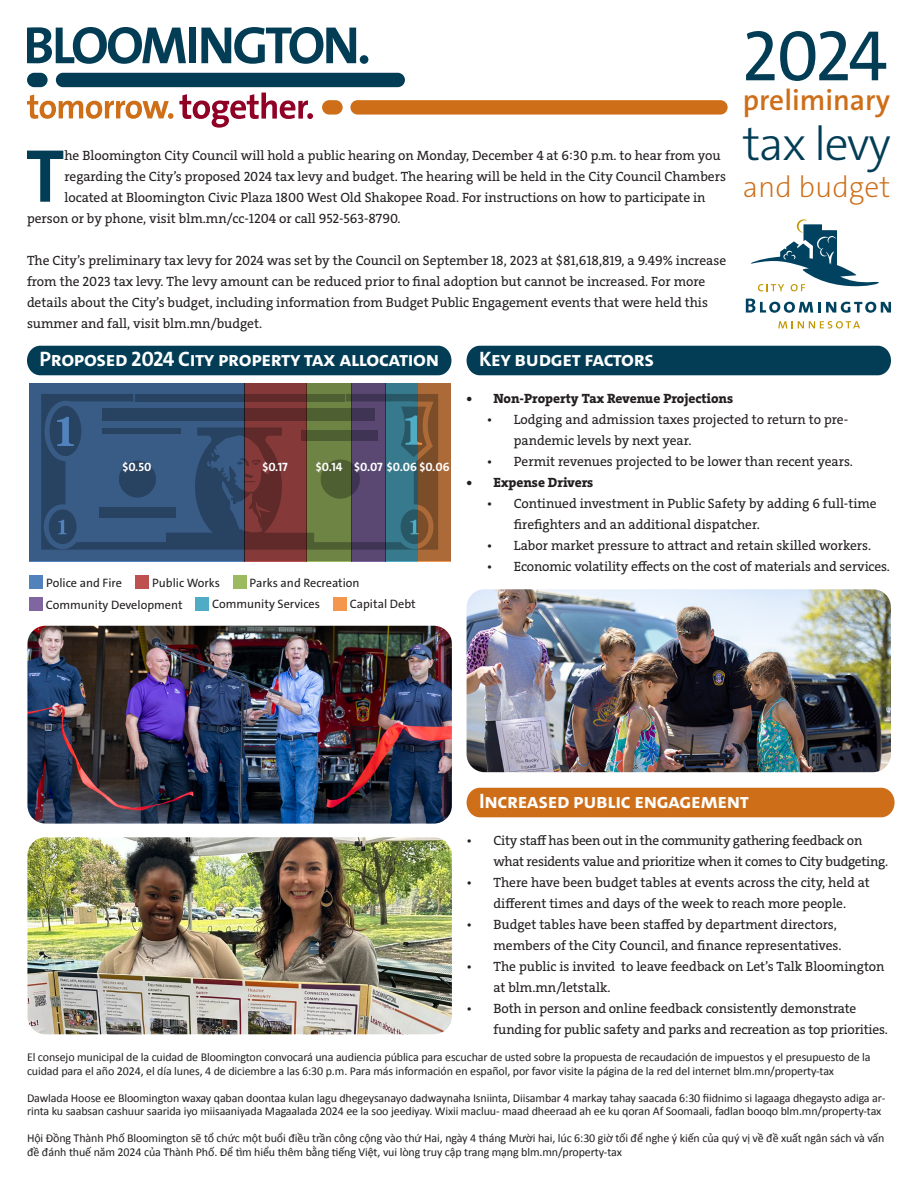
<style>
.page{position:relative;width:918px;height:1188px;background:#fff}
.page>*{position:absolute;margin:0;border:0;box-sizing:border-box;transform-origin:0 0}
.t1{font:700 75.75px "The Sans";color:#023d55}
.t2{font:72px "The Sans";color:#023d55}
.t3{font:300 47.55px "The Sans";letter-spacing:-.025em;color:#023d55}
.t4{font:200 29.7px "The Sans";color:#ce6e18}
.t5{font:600 29.4px "The Sans";color:#ce6e18}
.HED{font:700 21px "The Sans";letter-spacing:-.02em;color:#fff}
.t6{font:13.5px/21px "The Serif";letter-spacing:-.005em;color:#231f20}
.t7{font:800 13.5px "The Serif";color:#231f20}
.HED-2{font:12.15px "The Sans";color:#231f20}
.HED-3{font:700 12.15px "The Sans";color:#fff}
.t8{font:12px/13.5px "Calibri";letter-spacing:-.01em;color:#231f20}
</style>
<div class="page">
<img style="left:467px;top:589px;width:424px;height:183px">
<img style="left:27px;top:837px;width:425px;height:197px">
<img style="left:27px;top:626px;width:425px;height:198px">
<div style="left:467px;top:788px;width:428px;height:29px;background:#ce6e18;border-radius:14px"></div>
<div style="left:467px;top:346px;width:424px;height:29px;background:#023d55;border-radius:14px"></div>
<div style="left:27px;top:346px;width:424px;height:29px;background:#023d55;border-radius:14px"></div>
<svg style="left:27px;top:95px;width:146px;height:24px"></svg>
<svg style="left:179px;top:93px;width:134px;height:35px"></svg>
<div style="left:350px;top:100px;width:378px;height:15px;background:#ce6e18;border-radius:7px"></div>
<div style="left:56px;top:73px;width:349px;height:14px;background:#023d55;border-radius:7px"></div>
<div style="left:27px;top:73px;width:21px;height:14px;background:#023d55;border-radius:7px"></div>
<div style="left:322px;top:100px;width:21px;height:15px;background:#ce6e18;border-radius:7px"></div>
<svg style="left:27px;top:27px;width:159px;height:37px"></svg>
<div style="left:189px;top:28px;width:7px;height:35px;background:#023d55"></div>
<svg style="left:201px;top:27px;width:155px;height:37px"></svg>
<div style="left:360px;top:55px;width:8px;height:9px;background:#023d55;border-radius:50%"></div>
<svg style="left:778px;top:321px;width:82px;height:8px"></svg>
<svg style="left:745px;top:219px;width:146px;height:94px"></svg>
<svg style="left:29px;top:383px;width:215px;height:178px;background:#325278"></svg>
<svg style="left:244px;top:383px;width:62px;height:178px;background:#733132"></svg>
<svg style="left:306px;top:383px;width:45px;height:178px;background:#62743c"></svg>
<svg style="left:386px;top:383px;width:32px;height:178px;background:#347385"></svg>
<svg style="left:418px;top:383px;width:33px;height:178px;background:#975d32"></svg>
<svg style="left:351px;top:383px;width:35px;height:178px;background:#514269"></svg>
<div style="left:30px;top:575px;width:13px;height:14px;background:#5182bb"></div>
<div style="left:196px;top:597px;width:13px;height:13px;background:#50acc4"></div>
<div style="left:333px;top:597px;width:13px;height:13px;background:#f5964f"></div>
<div style="left:233px;top:575px;width:13px;height:14px;background:#9cba5f"></div>
<div style="left:136px;top:575px;width:13px;height:14px;background:#be5150"></div>
<div style="left:29px;top:598px;width:14px;height:13px;background:#8066a0"></div>
<p class="t1" style="left:26px;top:127px;width:40px">T</p>
<p class="t6" style="left:64px;top:145px;width:658px">he Bloomington City Council will hold a public hearing on Monday, December 4 at 6:30 p.m. to hear from you</p>
<p class="t6" style="left:64px;top:166px;width:663px">regarding the City’s proposed 2024 tax levy and budget. The hearing will be held in the City Council Chambers</p>
<p class="t6" style="left:64px;top:187px;width:643px">located at Bloomington Civic Plaza 1800 West Old Shakopee Road. For instructions on how to participate in</p>
<p class="t6" style="left:27px;top:208px;width:375px">person or by phone, visit blm.mn/cc-1204 or call 952-563-8790.</p>
<p class="t6" style="left:27px;top:250px;width:701px">The City’s preliminary tax levy for 2024 was set by the Council on September 18, 2023 at $81,618,819, a 9.49% increase from the 2023 tax levy. The levy amount can be reduced prior to final adoption but cannot be increased. For more details about the City’s budget, including information from Budget Public Engagement events that were held this summer and fall, visit blm.mn/budget.</p>
<p class="HED" style="left:39px;top:346px;width:401px">Proposed 2024 City property tax allocation</p>
<p class="HED" style="left:479px;top:346px;width:176px">Key budget factors</p>
<p class="t2" style="left:742px;top:10px;width:147px">2024</p>
<p class="t5" style="left:743px;top:81px;width:149px">preliminary</p>
<p class="t3" style="left:743px;top:113px;width:150px">tax levy</p>
<p class="t4" style="left:743px;top:168px;width:149px">and budget</p>
<p class="HED-3" style="left:122px;top:459px;width:31px">$0.50</p>
<p class="HED-3" style="left:262px;top:459px;width:27px">$0.17</p>
<p class="HED-3" style="left:316px;top:459px;width:28px">$0.14</p>
<p class="HED-3" style="left:354px;top:459px;width:97px">$0.07 $0.06 $0.06</p>
<p class="HED-2" style="left:152px;top:575px;width:69px">Public Works</p>
<p class="HED-2" style="left:250px;top:575px;width:112px">Parks and Recreation</p>
<p class="HED-2" style="left:46px;top:597px;width:138px">Community Development</p>
<p class="HED-2" style="left:46px;top:575px;width:77px">Police and Fire</p>
<p class="HED-2" style="left:212px;top:597px;width:109px">Community Services</p>
<p class="HED-2" style="left:350px;top:597px;width:67px">Capital Debt</p>
<p class="t7" style="left:467px;top:390px;width:268px">• Non-Property Tax Revenue Projections</p>
<p class="t6" style="left:514px;top:409px;width:336px;text-indent:-27px">• Lodging and admission taxes projected to return to pre&shy;pandemic levels by next year.</p>
<p class="t6" style="left:487px;top:451px;width:368px">• Permit revenues projected to be lower than recent years.</p>
<p class="t7" style="left:467px;top:474px;width:128px">• Expense Drivers</p>
<p class="t6" style="left:514px;top:493px;width:364px;text-indent:-27px">• Continued investment in Public Safety by adding 6 full-time firefighters and an additional dispatcher.</p>
<p class="t6" style="left:487px;top:535px;width:386px">• Labor market pressure to attract and retain skilled workers.</p>
<p class="t6" style="left:487px;top:556px;width:405px">• Economic volatility effects on the cost of materials and services.</p>
<p class="HED" style="left:479px;top:788px;width:272px">Increased public engagement</p>
<p class="t6" style="left:494px;top:830px;width:396px;text-indent:-27px">• City staff has been out in the community gathering feedback on what residents value and prioritize when it comes to City budgeting.</p>
<p class="t6" style="left:467px;top:872px;width:405px;text-align:center">• There have been budget tables at events across the city, held at different times and days of the week to reach more people.</p>
<p class="t6" style="left:494px;top:914px;width:350px;text-indent:-27px">• Budget tables have been staffed by department directors, members of the City Council, and finance representatives.</p>
<p class="t6" style="left:494px;top:956px;width:392px;text-indent:-27px">• The public is invited to leave feedback on Let’s Talk Bloomington at blm.mn/letstalk.</p>
<p class="t6" style="left:494px;top:998px;width:396px;text-indent:-27px">• Both in person and online feedback consistently demonstrate funding for public safety and parks and recreation as top priorities.</p>
<p class="t8" style="left:27px;top:1050px;width:845px">El consejo municipal de la cuidad de Bloomington convocará una audiencia pública para escuchar de usted sobre la propuesta de recaudación de impuestos y el presupuesto de la cuidad para el año 2024, el día lunes, 4 de diciembre a las 6:30 p.m. Para más información en español, por favor visite la página de la red del internet blm.mn/property-tax</p>
<p class="t8" style="left:27px;top:1091px;width:860px">Dawlada Hoose ee Bloomington waxay qaban doontaa kulan lagu dhegeysanayo dadwaynaha Isniinta, Diisambar 4 markay tahay saacada 6:30 fiidnimo si lagaaga dhegaysto adiga ar&shy;rinta ku saabsan cashuur saarida iyo miisaaniyada Magaalada 2024 ee la soo jeediyay. Wixii macluu- maad dheeraad ah ee ku qoran Af Soomaali, fadlan booqo blm.mn/property-tax</p>
<p class="t8" style="left:27px;top:1131px;width:859px">Hội Đồng Thành Phố Bloomington sẽ tổ chức một buổi điều trần công cộng vào thứ Hai, ngày 4 tháng Mười hai, lúc 6:30 giờ tối để nghe ý kiến của quý vị về đề xuất ngân sách và vấn đề đánh thuế năm 2024 của Thành Phố. Để tìm hiểu thêm bằng tiếng Việt, vui lòng truy cập trang mạng blm.mn/property-tax</p>
</div>
